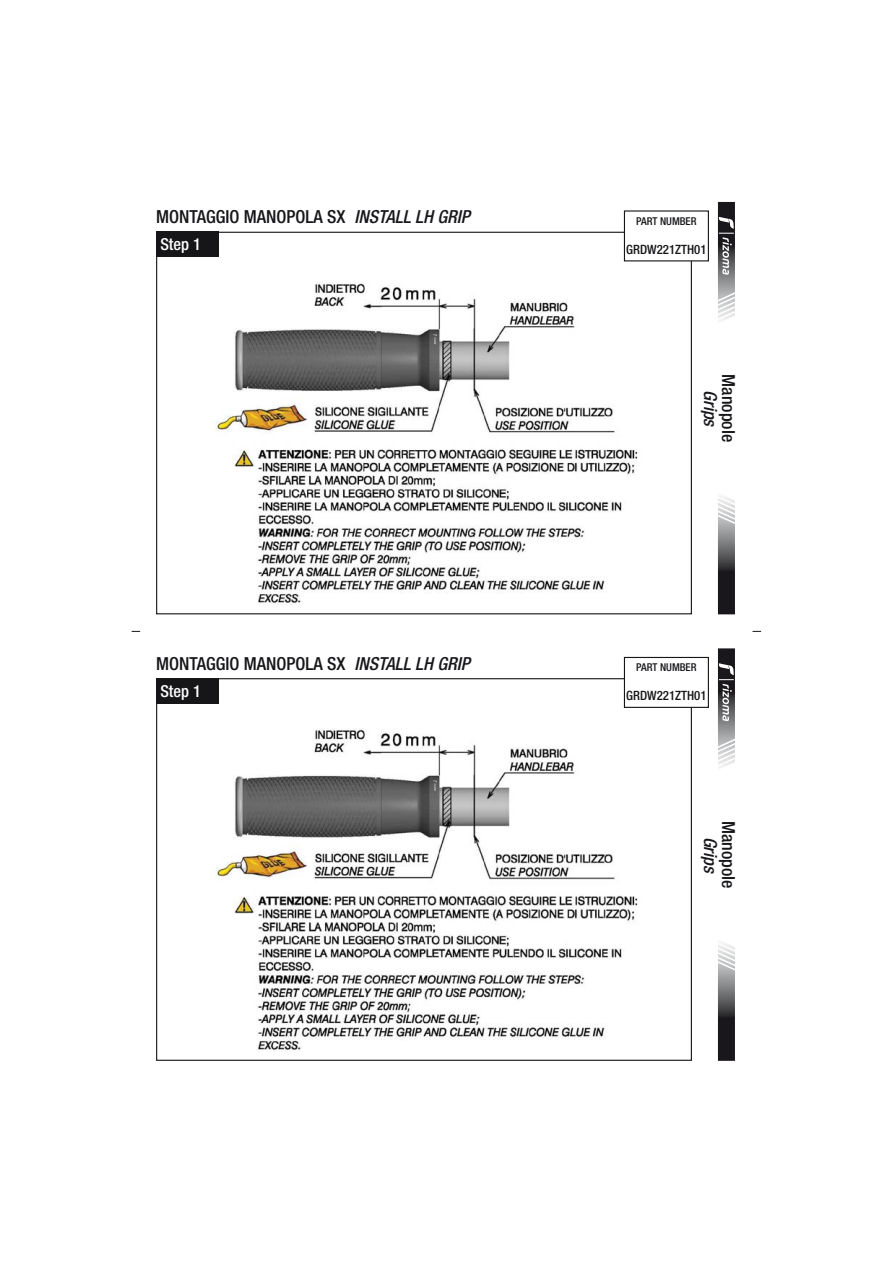
<style>
.page{position:relative;width:893px;height:1263px;background:#fff}
.page>*{position:absolute;margin:0;border:0;box-sizing:border-box;transform-origin:0 0}
.t1{font:500 condensed 18px "Helvetica Neue LT Std";color:#161619}
.t2{font:italic 500 condensed 18px "Helvetica Neue LT Std";color:#19171b}
.t3{font:500 condensed 16.5px "Helvetica Neue LT Std";color:#fff}
.t4{font:500 condensed 12.9px "Helvetica Neue LT Std";color:#161619}
.t5{font:500 condensed 10.8px "Helvetica Neue LT Std";color:#161619}
.s1{font-style:italic;color:#19171b}
</style>
<div class="page">
<img style="left:216px;top:236px;width:433px;height:369px">
<div style="left:156px;top:232px;width:62px;height:25px;background:#161619"></div>
<svg style="left:718px;top:496px;width:17px;height:118px;background:#6a6a6c"></svg>
<svg style="left:718px;top:202px;width:17px;height:119px;background:#7d7d7f"></svg>
<div style="left:624px;top:211px;width:84px;height:50px;background:#fff"></div>
<div style="left:624px;top:210px;width:85px;height:51px;border:1px solid #161619"></div>
<img style="left:216px;top:683px;width:422px;height:369px">
<div style="left:156px;top:678px;width:62px;height:26px;background:#161619"></div>
<svg style="left:718px;top:942px;width:17px;height:119px;background:#6b6a6d"></svg>
<svg style="left:718px;top:648px;width:17px;height:120px;background:#7e7e80"></svg>
<div style="left:624px;top:657px;width:84px;height:50px;background:#fff"></div>
<div style="left:624px;top:657px;width:85px;height:51px;border:1px solid #161619"></div>
<p class="t1" style="left:156px;top:210px;width:315px">MONTAGGIO MANOPOLA SX <span class="s1">INSTALL LH GRIP</span></p>
<p class="t3" style="left:160px;top:239px;width:42px">Step 1</p>
<p class="t4" style="left:626px;top:244px;width:82px">GRDW221ZTH01</p>
<p class="t5" style="left:636px;top:217px;width:62px">PART NUMBER</p>
<p class="t1" style="left:735px;top:374px;width:69px;rotate:90deg">Manopole</p>
<p class="t2" style="left:717px;top:390px;width:38px;rotate:90deg">Grips</p>
<p class="t1" style="left:156px;top:657px;width:315px">MONTAGGIO MANOPOLA SX <span class="s1">INSTALL LH GRIP</span></p>
<p class="t3" style="left:160px;top:685px;width:42px">Step 1</p>
<p class="t4" style="left:626px;top:691px;width:82px">GRDW221ZTH01</p>
<p class="t5" style="left:636px;top:663px;width:62px">PART NUMBER</p>
<p class="t1" style="left:735px;top:821px;width:69px;rotate:90deg">Manopole</p>
<p class="t2" style="left:717px;top:837px;width:38px;rotate:90deg">Grips</p>
</div>
